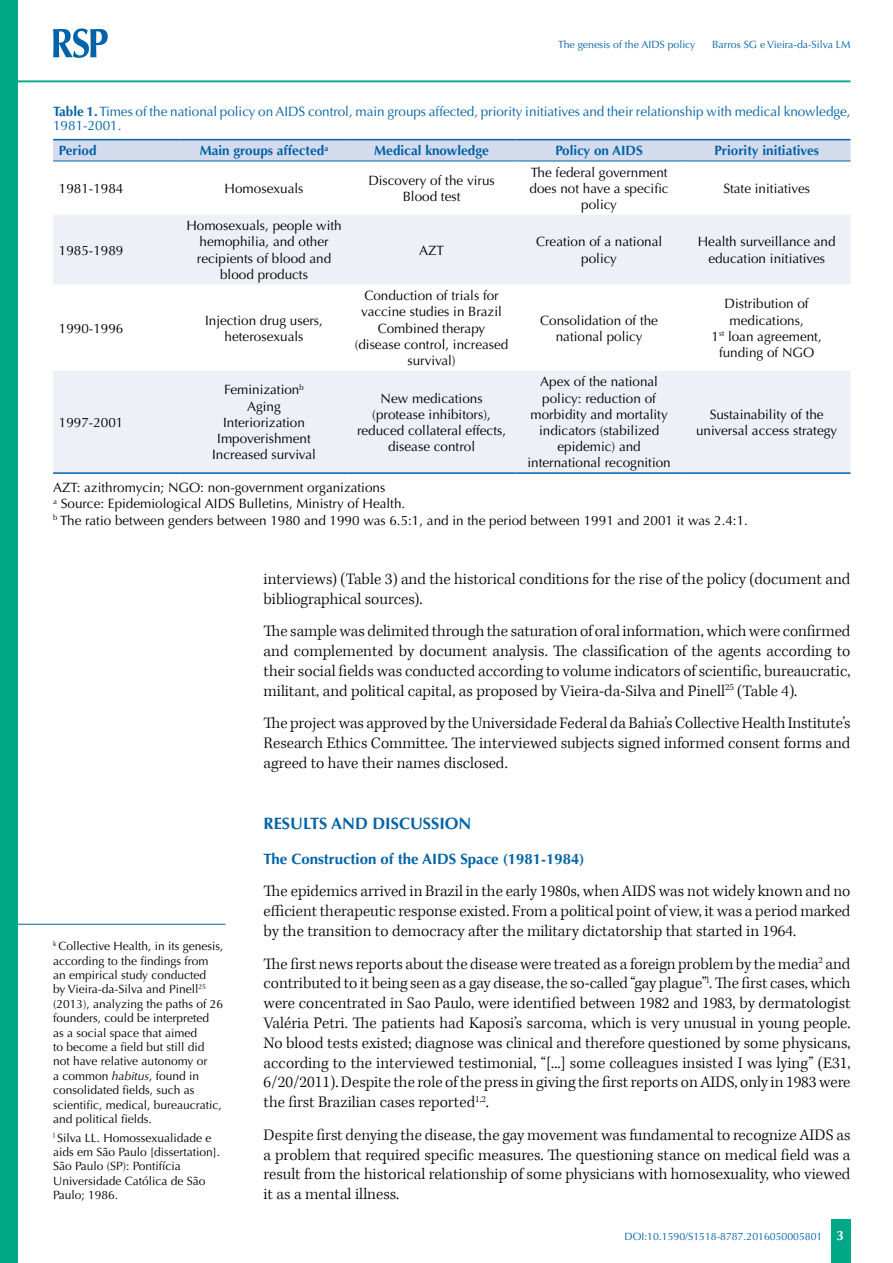
<style>
.page{position:relative;width:893px;height:1263px;background:#fff}
.page>*{position:absolute;margin:0;border:0;box-sizing:border-box;transform-origin:0 0}
.t1{font:300 16.5px/19.8px "Kepler Std";color:#000;text-align:justify}
.t2{font:700 16.5px "Optima";color:#0063a7}
.t3{font:700 15px "Optima";color:#0063a7}
.t4{font:13.5px/16.2px "Optima";color:#000;text-align:center}
.t5{font:13.5px/14.2px "Optima";letter-spacing:-.005em;color:#0063a7}
.t6{font:700 13.5px "Optima";color:#0063a7}
.t7{font:700 13.5px "Optima";color:#fff}
.t8{font:12px/14.4px "Optima";color:#000}
.t9{font:10.5px "Optima";color:#0063a7}
.s1{font-weight:700}
.s2{font-style:italic}
</style>
<div class="page">
<div style="left:831px;top:1220px;width:20px;height:43px;background:#00a887"></div>
<div style="left:0;top:0;width:18px;height:1263px;background:#00a887"></div>
<svg style="left:53px;top:28px;width:55px;height:30px"></svg>
<hr style="left:18px;top:80px;width:832px;height:2px;background:#00a887">
<hr style="left:18px;top:924px;width:207px;height:1px;background:#0063a7">
<svg style="left:53px;top:140px;width:797px;height:21px;background:#cad5e8"></svg>
<svg style="left:53px;top:215px;width:797px;height:257px;fill:#eef0f7"></svg>
<hr style="left:53px;top:139px;width:127px;height:1px;background:#0063a7">
<hr style="left:180px;top:139px;width:168px;height:1px;background:#0063a7">
<hr style="left:348px;top:139px;width:167px;height:1px;background:#0063a7">
<hr style="left:515px;top:139px;width:168px;height:1px;background:#0063a7">
<hr style="left:683px;top:139px;width:167px;height:1px;background:#0063a7">
<hr style="left:53px;top:161px;width:127px;height:1px;background:#0063a7">
<hr style="left:180px;top:161px;width:168px;height:1px;background:#0063a7">
<hr style="left:348px;top:161px;width:167px;height:1px;background:#0063a7">
<hr style="left:515px;top:161px;width:168px;height:1px;background:#0063a7">
<hr style="left:683px;top:161px;width:167px;height:1px;background:#0063a7">
<hr style="left:53px;top:472px;width:127px;height:2px;background:#0063a7">
<hr style="left:180px;top:472px;width:168px;height:2px;background:#0063a7">
<hr style="left:348px;top:472px;width:167px;height:2px;background:#0063a7">
<hr style="left:515px;top:472px;width:168px;height:2px;background:#0063a7">
<hr style="left:683px;top:472px;width:167px;height:2px;background:#0063a7">
<p class="t9" style="left:558px;top:38px;width:139px">The genesis of the AIDS policy</p>
<p class="t9" style="left:712px;top:38px;width:140px">Barros SG e Vieira-da-Silva LM</p>
<p class="t5" style="left:53px;top:105px;width:799px"><span class="s1">Table 1.</span> Times of the national policy on AIDS control, main groups affected, priority initiatives and their relationship with medical knowledge,<br>1981-2001.</p>
<p class="t6" style="left:59px;top:143px;width:39px">Period</p>
<p class="t6" style="left:200px;top:143px;width:130px">Main groups affected<sup>a</sup></p>
<p class="t6" style="left:374px;top:143px;width:116px">Medical knowledge</p>
<p class="t6" style="left:555px;top:143px;width:89px">Policy on AIDS</p>
<p class="t6" style="left:714px;top:143px;width:106px">Priority initiatives</p>
<p class="t4" style="left:59px;top:180px;width:66px">1981-1984</p>
<p class="t4" style="left:225px;top:180px;width:80px">Homosexuals</p>
<p class="t4" style="left:368px;top:172px;width:128px">Discovery of the virus<br>Blood test</p>
<p class="t4" style="left:530px;top:164px;width:140px">The federal government does not have a specific policy</p>
<p class="t4" style="left:723px;top:180px;width:88px">State initiatives</p>
<p class="t4" style="left:59px;top:242px;width:66px">1985-1989</p>
<p class="t4" style="left:186px;top:218px;width:157px">Homosexuals, people with hemophilia, and other recipients of blood and blood products</p>
<p class="t4" style="left:59px;top:320px;width:66px">1990-1996</p>
<p class="t4" style="left:205px;top:312px;width:119px">Injection drug users, heterosexuals</p>
<p class="t4" style="left:419px;top:242px;width:26px">AZT</p>
<p class="t4" style="left:536px;top:234px;width:128px">Creation of a national policy</p>
<p class="t4" style="left:698px;top:234px;width:139px">Health surveillance and education initiatives</p>
<p class="t4" style="left:355px;top:288px;width:155px">Conduction of trials for vaccine studies in Brazil<br>Combined therapy (disease control, increased survival)</p>
<p class="t4" style="left:540px;top:312px;width:119px">Consolidation of the national policy</p>
<p class="t4" style="left:711px;top:296px;width:112px">Distribution of medications,<br>1<sup>st</sup> loan agreement, funding of NGO</p>
<p class="t4" style="left:59px;top:414px;width:66px">1997-2001</p>
<p class="t4" style="left:212px;top:382px;width:105px">Feminization<sup>b<br></sup>Aging<br>Interiorization<br>Impoverishment<br>Increased survival</p>
<p class="t4" style="left:357px;top:390px;width:151px">New medications (protease inhibitors), reduced collateral effects, disease control</p>
<p class="t4" style="left:527px;top:374px;width:145px">Apex of the national policy: reduction of morbidity and mortality indicators (stabilized epidemic) and international recognition</p>
<p class="t4" style="left:696px;top:406px;width:143px">Sustainability of the universal access strategy</p>
<p class="t4" style="left:53px;top:480px;width:696px;text-align:left">AZT: azithromycin; NGO: non-government organizations<br><sup>a</sup> Source: Epidemiological AIDS Bulletins, Ministry of Health.<br><sup>b</sup> The ratio between genders between 1980 and 1990 was 6.5:1, and in the period between 1991 and 2001 it was 2.4:1.</p>
<p class="t8" style="left:53px;top:939px;width:172px"><sup>k</sup> Collective Health, in its genesis, according to the findings from an empirical study conducted<br>by Vieira-da-Silva and Pinell<sup>25 </sup>(2013), analyzing the paths of 26 founders, could be interpreted<br>as a social space that aimed<br>to become a field but still did not have relative autonomy or<br>a common <span class="s2">habitus</span>, found in consolidated fields, such as scientific, medical, bureaucratic, and political fields.</p>
<p class="t8" style="left:53px;top:1130px;width:168px"><sup>l</sup> Silva LL. Homossexualidade e aids em São Paulo [dissertation].<br>São Paulo (SP): Pontifícia<br>Universidade Católica de São<br>Paulo; 1986.</p>
<p class="t1" style="left:264px;top:569px;width:588px">interviews) (Table 3) and the historical conditions for the rise of the policy (document and bibliographical sources).</p>
<p class="t1" style="left:264px;top:622px;width:588px">The sample was delimited through the saturation of oral information, which were confirmed and complemented by document analysis. The classification of the agents according to their social fields was conducted according to volume indicators of scientific, bureaucratic, militant, and political capital, as proposed by Vieira-da-Silva and Pinell<sup>25</sup> (Table 4).</p>
<p class="t1" style="left:264px;top:714px;width:588px">The project was approved by the Universidade Federal da Bahia’s Collective Health Institute’s Research Ethics Committee. The interviewed subjects signed informed consent forms and agreed to have their names disclosed.</p>
<p class="t2" style="left:264px;top:814px;width:209px">RESULTS AND DISCUSSION</p>
<p class="t3" style="left:264px;top:850px;width:322px">The Construction of the AIDS Space (1981-1984)</p>
<p class="t1" style="left:264px;top:882px;width:588px">The epidemics arrived in Brazil in the early 1980s, when AIDS was not widely known and no efficient therapeutic response existed. From a political point of view, it was a period marked by the transition to democracy after the military dictatorship that started in 1964.</p>
<p class="t1" style="left:264px;top:954px;width:588px">The first news reports about the disease were treated as a foreign problem by the media<sup>2</sup> and contributed to it being seen as a gay disease, the so-called “gay plague”<sup>l</sup>. The first cases, which were concentrated in Sao Paulo, were identified between 1982 and 1983, by dermatologist Valéria Petri. The patients had Kaposi’s sarcoma, which is very unusual in young people.<br>No blood tests existed; diagnose was clinical and therefore questioned by some physicans, according to the interviewed testimonial, “[...] some colleagues insisted I was lying” (E31, 6/20/2011). Despite the role of the press in giving the first reports on AIDS, only in 1983 were the first Brazilian cases reported<sup>1,2</sup>.</p>
<p class="t1" style="left:264px;top:1125px;width:588px">Despite first denying the disease, the gay movement was fundamental to recognize AIDS as a problem that required specific measures. The questioning stance on medical field was a result from the historical relationship of some physicians with homosexuality, who viewed it as a mental illness.</p>
<p class="t9" style="left:624px;top:1230px;width:199px">DOI:10.1590/S1518-8787.2016050005801</p>
<p class="t7" style="left:836px;top:1227px;width:9px">3</p>
</div>
